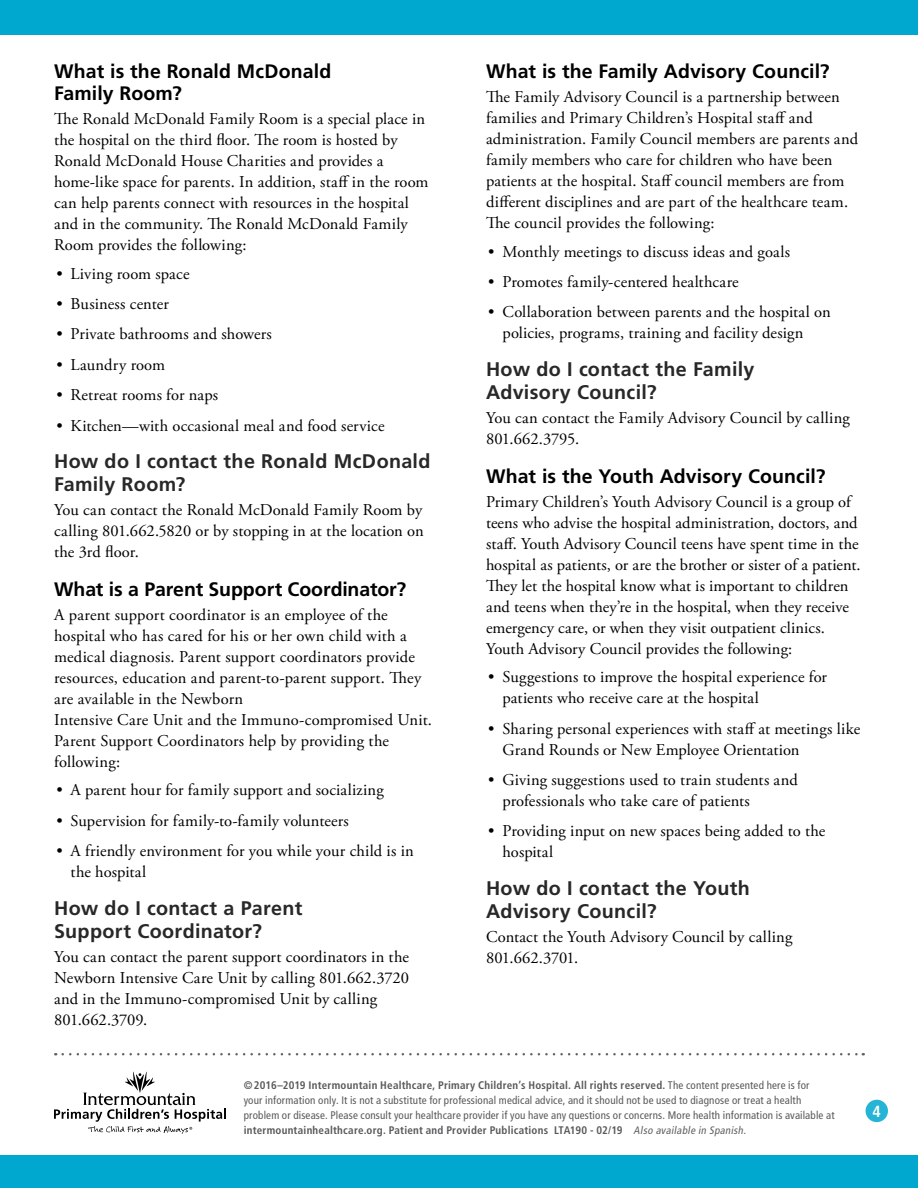
<style>
.page{position:relative;width:918px;height:1188px;background:#fff}
.page>*{position:absolute;margin:0;border:0;box-sizing:border-box;transform-origin:0 0}
.Level_2__h3{font:700 19.65px/22.5px "Frutiger LT Std";letter-spacing:.015em;color:#292829}
.Level_1__h2{font:700 19.5px/22.5px "Frutiger LT Std";letter-spacing:.005em;color:#000}
.Main__p{font:16.5px/21px "Adobe Garamond Pro";letter-spacing:.005em;color:#000}
.t1{font:700 condensed 16.2px "Frutiger LT Std";color:#fff}
.Footer___h6{font:condensed 10.95px/15px "Frutiger LT Std";letter-spacing:.015em;color:#58595b}
.s1{font-weight:700}
.s2{font-style:italic;font-size:10.8px;color:#5d5d60}
</style>
<div class="page">
<div style="left:0;top:0;width:918px;height:35px;background:#00a7ce"></div>
<div style="left:866px;top:1100px;width:22px;height:22px;background:#26b4d6;border-radius:50%"></div>
<div style="left:0;top:1156px;width:918px;height:32px;background:#00a7ce"></div>
<svg style="left:63px;top:1053px;width:801px;height:2px"></svg>
<svg style="left:54px;top:1072px;width:172px;height:62px"></svg>
<p class="Level_1__h2" style="left:54px;top:60px;width:279px">What is the Ronald McDonald<br>Family Room?</p>
<p class="Main__p" style="left:54px;top:109px;width:376px">The Ronald McDonald Family Room is a special place in the hospital on the third floor. The room is hosted by Ronald McDonald House Charities and provides a home-like space for parents. In addition, staff in the room can help parents connect with resources in the hospital and in the community. The Ronald McDonald Family Room provides the following:</p>
<p class="Main__p" style="left:56px;top:263px;width:135px">• Living room space</p>
<p class="Main__p" style="left:56px;top:294px;width:114px">• Business center</p>
<p class="Main__p" style="left:56px;top:324px;width:217px">• Private bathrooms and showers</p>
<p class="Main__p" style="left:56px;top:355px;width:110px">• Laundry room</p>
<p class="Main__p" style="left:56px;top:385px;width:163px">• Retreat rooms for naps</p>
<p class="Main__p" style="left:56px;top:415px;width:330px">• Kitchen—with occasional meal and food service</p>
<p class="Level_2__h3" style="left:54px;top:450px;width:378px">How do I contact the Ronald McDonald<br>Family Room?</p>
<p class="Main__p" style="left:54px;top:500px;width:371px;text-align:justify">You can contact the Ronald McDonald Family Room by calling 801.662.5820 or by stopping in at the location on the 3rd floor.</p>
<p class="Level_1__h2" style="left:54px;top:578px;width:354px">What is a Parent Support Coordinator?</p>
<p class="Main__p" style="left:54px;top:605px;width:380px">A parent support coordinator is an employee of the hospital who has cared for his or her own child with a medical diagnosis. Parent support coordinators provide resources, education and parent-to-parent support. They are available in the Newborn<br>Intensive Care Unit and the Immuno-compromised Unit.<br>Parent Support Coordinators help by providing the following:</p>
<p class="Main__p" style="left:56px;top:780px;width:329px">• A parent hour for family support and socializing</p>
<p class="Main__p" style="left:56px;top:811px;width:294px">• Supervision for family-to-family volunteers</p>
<p class="Main__p" style="left:71px;top:841px;width:345px;text-indent:-14px">• A friendly environment for you while your child is in the hospital</p>
<p class="Level_2__h3" style="left:54px;top:897px;width:250px">How do I contact a Parent<br>Support Coordinator?</p>
<p class="Main__p" style="left:54px;top:946px;width:357px">You can contact the parent support coordinators in the Newborn Intensive Care Unit by calling 801.662.3720 and in the Immuno-compromised Unit by calling 801.662.3709.</p>
<p class="Level_1__h2" style="left:486px;top:60px;width:345px">What is the Family Advisory Council?</p>
<p class="Main__p" style="left:486px;top:87px;width:374px">The Family Advisory Council is a partnership between families and Primary Children’s Hospital staff and administration. Family Council members are parents and family members who care for children who have been patients at the hospital. Staff council members are from different disciplines and are part of the healthcare team.<br>The council provides the following:</p>
<p class="Main__p" style="left:488px;top:242px;width:303px">• Monthly meetings to discuss ideas and goals</p>
<p class="Main__p" style="left:488px;top:272px;width:252px">• Promotes family-centered healthcare</p>
<p class="Main__p" style="left:502px;top:302px;width:330px;text-indent:-14px">• Collaboration between parents and the hospital on policies, programs, training and facility design</p>
<p class="Level_2__h3" style="left:486px;top:358px;width:270px">How do I contact the Family<br>Advisory Council?</p>
<p class="Main__p" style="left:486px;top:408px;width:365px">You can contact the Family Advisory Council by calling<br>801.662.3795.</p>
<p class="Level_1__h2" style="left:486px;top:465px;width:341px">What is the Youth Advisory Council?</p>
<p class="Main__p" style="left:486px;top:492px;width:376px">Primary Children’s Youth Advisory Council is a group of teens who advise the hospital administration, doctors, and staff. Youth Advisory Council teens have spent time in the hospital as patients, or are the brother or sister of a patient.<br>They let the hospital know what is important to children and teens when they’re in the hospital, when they receive emergency care, or when they visit outpatient clinics.<br>Youth Advisory Council provides the following:</p>
<p class="Main__p" style="left:502px;top:667px;width:326px;text-indent:-14px">• Suggestions to improve the hospital experience for patients who receive care at the hospital</p>
<p class="Main__p" style="left:502px;top:719px;width:359px;text-indent:-14px">• Sharing personal experiences with staff at meetings like<br>Grand Rounds or New Employee Orientation</p>
<p class="Main__p" style="left:502px;top:770px;width:297px;text-indent:-14px">• Giving suggestions used to train students and professionals who take care of patients</p>
<p class="Main__p" style="left:502px;top:821px;width:324px;text-indent:-14px">• Providing input on new spaces being added to the hospital</p>
<p class="Level_2__h3" style="left:486px;top:877px;width:266px">How do I contact the Youth<br>Advisory Council?</p>
<p class="Main__p" style="left:486px;top:927px;width:308px">Contact the Youth Advisory Council by calling<br>801.662.3701.</p>
<p class="Footer___h6" style="left:244px;top:1077px;width:592px"><span class="s1">©2016–2019 Intermountain Healthcare, Primary Children’s Hospital. All rights reserved.</span> The content presented here is for<br>your information only. It is not a substitute for professional medical advice, and it should not be used to diagnose or treat a health problem or disease. Please consult your healthcare provider if you have any questions or concerns. More health information is available at <span class="s1">intermountainhealthcare.org. Patient and Provider Publications LTA190 - 02/19</span> <span class="s2">Also available in Spanish.</span></p>
<p class="t1" style="left:873px;top:1101px;width:10px">4</p>
</div>
